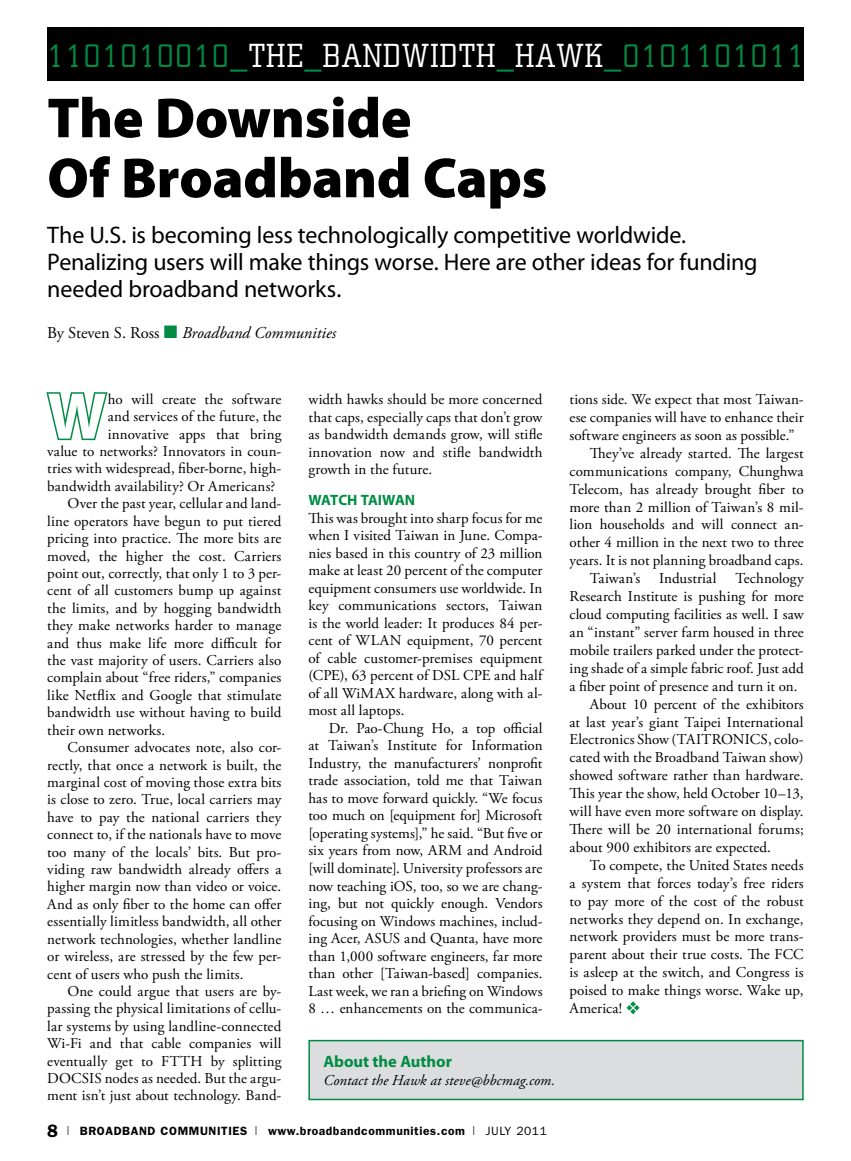
<style>
.page{position:relative;width:851px;height:1161px;background:#fff}
.page>*{position:absolute;margin:0;border:0;box-sizing:border-box;transform-origin:0 0}
.t1{font:700 66.6px "Myriad Pro";color:#fff}
.t2{font:900 57px/60px "Myriad Pro";letter-spacing:-.005em;color:#000}
.t3{font:33px "Center City";letter-spacing:.045em;color:#008c44}
.t4{font:24px/27px "Myriad Pro";letter-spacing:-.01em;color:#000}
.t5{font:italic 16.5px "Adobe Garamond Pro";color:#000}
.t6{font:700 16.5px "Myriad Pro";color:#008c44}
.t7{font:15px/17.5px "Adobe Garamond Pro";letter-spacing:.005em;color:#000;text-align:justify}
.t8{font:italic 15px "Adobe Garamond Pro";letter-spacing:.005em;color:#000}
.t9{font:700 15px "Myriad Pro";letter-spacing:-.01em;color:#008c44}
.t10{font:600 12px "Franklin Gothic";letter-spacing:.05em;color:#000}
.s1{color:#fff}
.s2{font-style:normal}
.s3{color:#008c44}
.s4{font-size:18px}
.s5{font-family:"Helvetica";font-weight:300;font-stretch:condensed}
.s6{font-weight:400}
</style>
<div class="page">
<div style="left:47px;top:27px;width:756px;height:54px;background:#000"></div>
<svg style="left:46px;top:392px;width:62px;height:49px"></svg>
<div style="left:309px;top:1041px;width:493px;height:59px;background:#dcddde"></div>
<div style="left:308px;top:1040px;width:495px;height:60px;border:2px solid #008c44"></div>
<h3 class="t3" style="left:47px;top:37px;width:758px">1101010010_<span class="s1">THE</span>_<span class="s1">BANDWIDTH</span>_<span class="s1">HAWK</span>_0101101011</h3>
<h2 class="t2" style="left:47px;top:86px;width:501px">The Downside<br>Of Broadband Caps</h2>
<h3 class="t4" style="left:47px;top:222px;width:711px">The U.S. is becoming less technologically competitive worldwide.<br>Penalizing users will make things worse. Here are other ideas for funding needed broadband networks.</h3>
<p class="t5" style="left:47px;top:323px;width:290px"><span class="s2">By Steven S. Ross</span> <span class="s3">■</span> Broadband Communities</p>
<h1 class="t1" style="left:47px;top:379px;width:61px">W</h1>
<p class="t7" style="left:108px;top:391px;width:175px">ho will create the software</p>
<p class="t7" style="left:108px;top:408px;width:175px">and services of the future, the</p>
<p class="t7" style="left:108px;top:426px;width:175px">innovative apps that bring</p>
<p class="t7" style="left:47px;top:443px;width:235px">value to networks? Innovators in coun-</p>
<p class="t7" style="left:47px;top:460px;width:236px">tries with widespread, fiber-borne, high-</p>
<p class="t7" style="left:47px;top:478px;width:229px">bandwidth availability? Or Americans?</p>
<p class="t7" style="left:68px;top:495px;width:215px">Over the past year, cellular and land-</p>
<p class="t7" style="left:47px;top:513px;width:235px">line operators have begun to put tiered</p>
<p class="t7" style="left:47px;top:530px;width:235px">pricing into practice. The more bits are</p>
<p class="t7" style="left:47px;top:548px;width:235px">moved, the higher the cost. Carriers</p>
<p class="t7" style="left:47px;top:565px;width:235px">point out, correctly, that only 1 to 3 per-</p>
<p class="t7" style="left:47px;top:582px;width:235px">cent of all customers bump up against</p>
<p class="t7" style="left:47px;top:600px;width:235px">the limits, and by hogging bandwidth</p>
<p class="t7" style="left:47px;top:617px;width:235px">they make networks harder to manage</p>
<p class="t7" style="left:47px;top:635px;width:235px">and thus make life more difficult for</p>
<p class="t7" style="left:47px;top:652px;width:235px">the vast majority of users. Carriers also</p>
<p class="t7" style="left:47px;top:669px;width:236px">complain about “free riders,” companies</p>
<p class="t7" style="left:47px;top:687px;width:235px">like Netflix and Google that stimulate</p>
<p class="t7" style="left:47px;top:704px;width:236px">bandwidth use without having to build</p>
<p class="t7" style="left:47px;top:722px;width:119px">their own networks.</p>
<p class="t7" style="left:68px;top:739px;width:215px">Consumer advocates note, also cor-</p>
<p class="t7" style="left:47px;top:757px;width:235px">rectly, that once a network is built, the</p>
<p class="t7" style="left:47px;top:774px;width:236px">marginal cost of moving those extra bits</p>
<p class="t7" style="left:47px;top:791px;width:235px">is close to zero. True, local carriers may</p>
<p class="t7" style="left:47px;top:809px;width:235px">have to pay the national carriers they</p>
<p class="t7" style="left:47px;top:826px;width:235px">connect to, if the nationals have to move</p>
<p class="t7" style="left:47px;top:844px;width:235px">too many of the locals’ bits. But pro-</p>
<p class="t7" style="left:47px;top:861px;width:235px">viding raw bandwidth already offers a</p>
<p class="t7" style="left:47px;top:878px;width:235px">higher margin now than video or voice.</p>
<p class="t7" style="left:47px;top:896px;width:235px">And as only fiber to the home can offer</p>
<p class="t7" style="left:47px;top:913px;width:236px">essentially limitless bandwidth, all other</p>
<p class="t7" style="left:47px;top:931px;width:235px">network technologies, whether landline</p>
<p class="t7" style="left:47px;top:948px;width:235px">or wireless, are stressed by the few per-</p>
<p class="t7" style="left:47px;top:966px;width:198px">cent of users who push the limits.</p>
<p class="t7" style="left:68px;top:983px;width:215px">One could argue that users are by-</p>
<p class="t7" style="left:47px;top:1000px;width:235px">passing the physical limitations of cellu-</p>
<p class="t7" style="left:47px;top:1018px;width:235px">lar systems by using landline-connected</p>
<p class="t7" style="left:47px;top:1035px;width:236px">Wi-Fi and that cable companies will</p>
<p class="t7" style="left:47px;top:1053px;width:236px">eventually get to FTTH by splitting</p>
<p class="t7" style="left:47px;top:1070px;width:235px">DOCSIS nodes as needed. But the argu-</p>
<p class="t7" style="left:47px;top:1087px;width:235px">ment isn’t just about technology. Band-</p>
<p class="t7" style="left:308px;top:391px;width:236px">width hawks should be more concerned that caps, especially caps that don’t grow as bandwidth demands grow, will stifle innovation now and stifle bandwidth growth in the future.</p>
<p class="t9" style="left:308px;top:492px;width:108px">WATCH TAIWAN</p>
<p class="t7" style="left:308px;top:510px;width:236px">This was brought into sharp focus for me when I visited Taiwan in June. Compa&shy;nies based in this country of 23 million make at least 20 percent of the computer equipment consumers use worldwide. In key communications sectors, Taiwan is the world leader: It produces 84 per&shy;cent of WLAN equipment, 70 percent of cable customer-premises equipment (CPE), 63 percent of DSL CPE and half of all WiMAX hardware, along with al&shy;most all laptops.</p>
<p class="t7" style="left:308px;top:720px;width:236px;text-indent:20px">Dr. Pao-Chung Ho, a top official at Taiwan’s Institute for Information Industry, the manufacturers’ nonprofit trade association, told me that Taiwan has to move forward quickly. “We focus too much on [equipment for] Microsoft [operating systems],” he said. “But five or six years from now, ARM and Android [will dominate]. University professors are now teaching iOS, too, so we are chang&shy;ing, but not quickly enough. Vendors focusing on Windows machines, includ&shy;ing Acer, ASUS and Quanta, have more than 1,000 software engineers, far more than other [Taiwan-based] companies.<br>Last week, we ran a briefing on Windows 8 … enhancements on the communica-</p>
<p class="t6" style="left:323px;top:1052px;width:130px">About the Author</p>
<p class="t8" style="left:323px;top:1071px;width:233px">Contact the Hawk at steve@bbcmag.com.</p>
<p class="t10" style="left:47px;top:1124px;width:501px"><span class="s4">8</span> <span class="s5">|</span> BROADBAND COMMUNITIES <span class="s5">|</span> www.broadbandcommunities.com <span class="s5">|</span> <span class="s6">July 2011</span></p>
<p class="t7" style="left:569px;top:391px;width:236px">tions side. We expect that most Taiwan-</p>
<p class="t7" style="left:569px;top:409px;width:236px">ese companies will have to enhance their</p>
<p class="t7" style="left:569px;top:427px;width:226px">software engineers as soon as possible.”</p>
<p class="t7" style="left:590px;top:445px;width:215px">They’ve already started. The largest</p>
<p class="t7" style="left:569px;top:463px;width:235px">communications company, Chunghwa</p>
<p class="t7" style="left:569px;top:481px;width:236px">Telecom, has already brought fiber to</p>
<p class="t7" style="left:569px;top:499px;width:236px">more than 2 million of Taiwan’s 8 mil-</p>
<p class="t7" style="left:569px;top:516px;width:236px">lion households and will connect an-</p>
<p class="t7" style="left:569px;top:534px;width:236px">other 4 million in the next two to three</p>
<p class="t7" style="left:569px;top:552px;width:235px">years. It is not planning broadband caps.</p>
<p class="t7" style="left:590px;top:570px;width:52px">Taiwan’s</p>
<p class="t7" style="left:659px;top:570px;width:59px">Industrial</p>
<p class="t7" style="left:735px;top:570px;width:70px">Technology</p>
<p class="t7" style="left:569px;top:588px;width:235px">Research Institute is pushing for more</p>
<p class="t7" style="left:569px;top:606px;width:235px">cloud computing facilities as well. I saw</p>
<p class="t7" style="left:569px;top:624px;width:235px">an “instant” server farm housed in three</p>
<p class="t7" style="left:569px;top:642px;width:236px">mobile trailers parked under the protect-</p>
<p class="t7" style="left:569px;top:660px;width:235px">ing shade of a simple fabric roof. Just add</p>
<p class="t7" style="left:569px;top:678px;width:229px">a fiber point of presence and turn it on.</p>
<p class="t7" style="left:590px;top:696px;width:215px">About 10 percent of the exhibitors</p>
<p class="t7" style="left:569px;top:714px;width:235px">at last year’s giant Taipei International</p>
<p class="t7" style="left:569px;top:731px;width:236px">Electronics Show (TAITRONICS, colo-</p>
<p class="t7" style="left:569px;top:749px;width:235px">cated with the Broadband Taiwan show)</p>
<p class="t7" style="left:569px;top:767px;width:235px">showed software rather than hardware.</p>
<p class="t7" style="left:569px;top:785px;width:235px">This year the show, held October 10–13,</p>
<p class="t7" style="left:569px;top:803px;width:235px">will have even more software on display.</p>
<p class="t7" style="left:569px;top:821px;width:236px">There will be 20 international forums;</p>
<p class="t7" style="left:569px;top:839px;width:203px">about 900 exhibitors are expected.</p>
<p class="t7" style="left:590px;top:857px;width:215px">To compete, the United States needs</p>
<p class="t7" style="left:569px;top:875px;width:236px">a system that forces today’s free riders</p>
<p class="t7" style="left:569px;top:893px;width:235px">to pay more of the cost of the robust</p>
<p class="t7" style="left:569px;top:911px;width:235px">networks they depend on. In exchange,</p>
<p class="t7" style="left:569px;top:928px;width:236px">network providers must be more trans-</p>
<p class="t7" style="left:569px;top:946px;width:235px">parent about their true costs. The FCC</p>
<p class="t7" style="left:569px;top:964px;width:235px">is asleep at the switch, and Congress is</p>
<p class="t7" style="left:569px;top:982px;width:235px">poised to make things worse. Wake up,</p>
<p class="t7" style="left:569px;top:1000px;width:72px">America! <span class="s3">❖</span></p>
</div>
